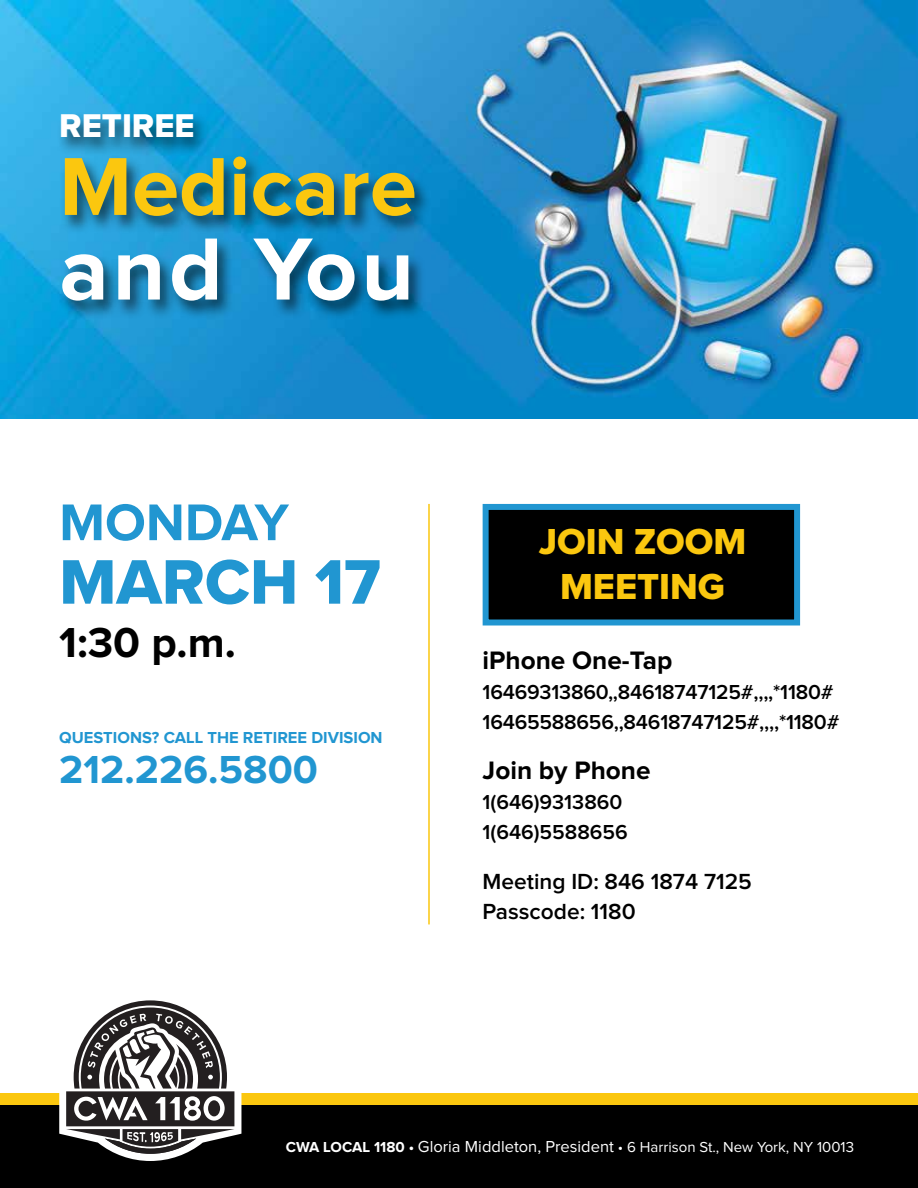
<style>
.page{position:relative;width:918px;height:1188px;background:#fff}
.page>*{position:absolute;margin:0;border:0;box-sizing:border-box;transform-origin:0 0}
.t1{font:700 91.5px "Proxima Nova";letter-spacing:.04em;color:#fff}
.t2{font:700 85.05px "Proxima Nova";color:#fbc70f}
.t3{font:65.1px "Proxima Nova Extrabld";color:#2196d1}
.t4{font:700 53.55px "Proxima Nova";color:#2196d1}
.t5{font:700 43.5px "Proxima Nova";color:#000}
.t6{font:700 40.5px "Proxima Nova";color:#2196d1}
.t7{font:37.5px/45px "Proxima Nova Extrabld";color:#fbc70f;text-align:center}
.t8{font:34.2px "Proxima Nova Extrabld";color:#fff}
.t9{font:700 26.1px "Proxima Nova";color:#000}
.t10{font:600 22.65px/30px "Proxima Nova";color:#000}
.t11{font:600 21px/30px "Proxima Nova";letter-spacing:-.01em;color:#000}
.t12{font:700 16.5px "Proxima Nova";color:#2196d1}
.t13{font:15px "Proxima Nova";color:#fff}
.s1{font-weight:700}
.s2{font-size:16.5px}
</style>
<div class="page">
<img style="left:0;top:0;width:918px;height:419px">
<div style="left:0;top:1099px;width:918px;height:89px;background:#000"></div>
<div style="left:0;top:1094px;width:918px;height:11px;background:#fbc70f"></div>
<svg style="left:59px;top:1000px;width:182px;height:161px"></svg>
<hr style="left:428px;top:504px;width:2px;height:420px;background:#fbc70f">
<div style="left:486px;top:507px;width:311px;height:115px;background:#000"></div>
<div style="left:483px;top:504px;width:317px;height:122px;border:6px solid #2196d1"></div>
<div style="left:56px;top:112px;width:375px;height:208px;background:#000;opacity:.59"></div>
<h3 class="t8" style="left:59px;top:100px;width:137px">RETIREE</h3>
<h2 class="t2" style="left:59px;top:148px;width:359px">Medicare</h2>
<h1 class="t1" style="left:59px;top:227px;width:356px">and You</h1>
<h3 class="t4" style="left:59px;top:498px;width:231px">MONDAY</h3>
<h3 class="t3" style="left:59px;top:533px;width:323px">MARCH 17</h3>
<h3 class="t5" style="left:59px;top:623px;width:178px">1:30 p.m.</h3>
<p class="t12" style="left:59px;top:730px;width:325px">QUESTIONS? CALL THE RETIREE DIVISION</p>
<h3 class="t6" style="left:59px;top:751px;width:260px">212.226.5800</h3>
<h3 class="t7" style="left:539px;top:518px;width:209px">JOIN ZOOM<br>MEETING</h3>
<p class="t9" style="left:483px;top:648px;width:191px">iPhone One-Tap</p>
<p class="t11" style="left:483px;top:678px;width:358px">16469313860,,84618747125#,,,,*1180#<br>16465588656,,84618747125#,,,,*1180#</p>
<p class="t9" style="left:483px;top:758px;width:169px">Join by Phone</p>
<p class="t11" style="left:483px;top:788px;width:147px">1(646)9313860<br>1(646)5588656</p>
<p class="t10" style="left:483px;top:868px;width:271px">Meeting ID: 846 1874 7125<br>Passcode: 1180</p>
<p class="t13" style="left:286px;top:1141px;width:570px"><span class="s1">CWA LOCAL 1180 •</span> <span class="s2">Gloria Middleton, President</span> • 6 Harrison St., New York, NY 10013</p>
</div>
